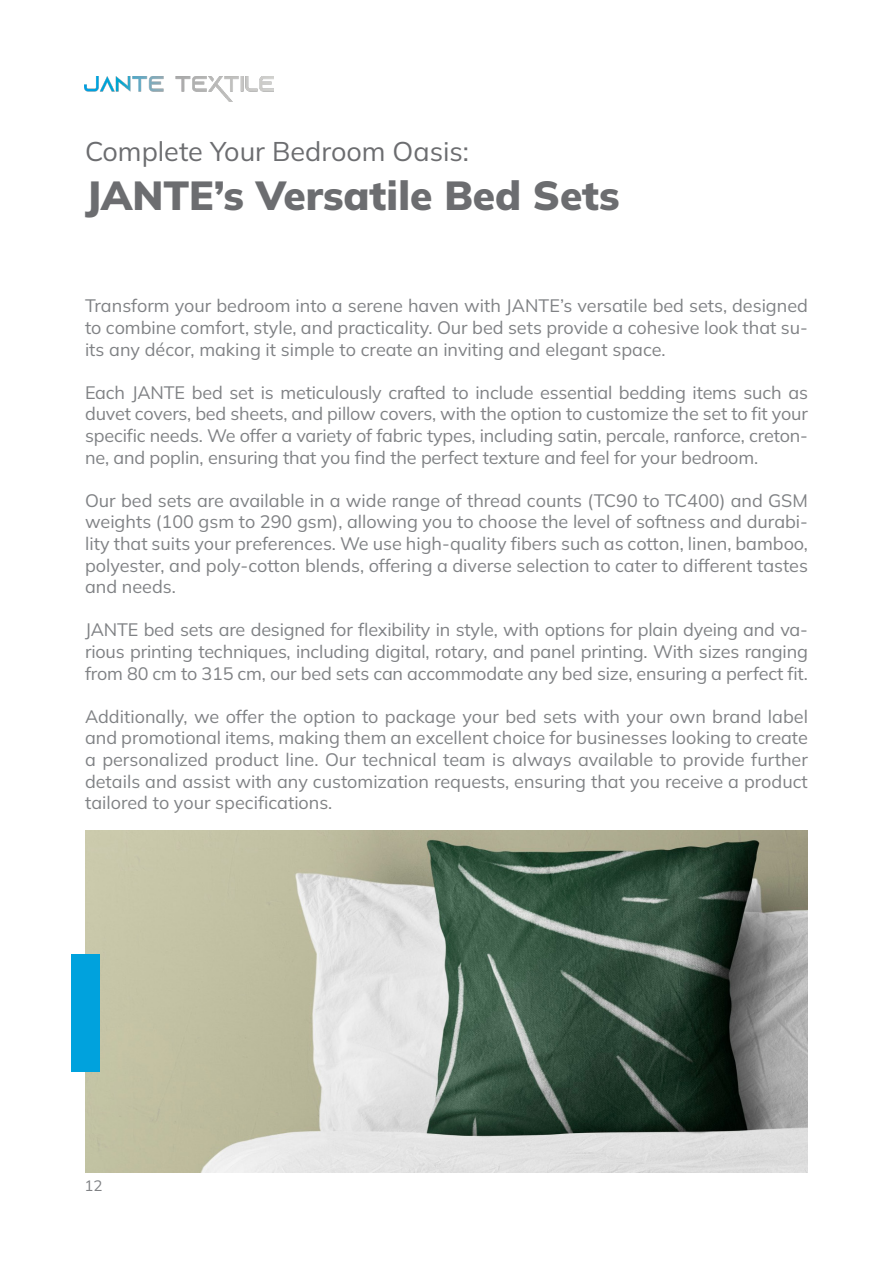
<style>
.page{position:relative;width:893px;height:1263px;background:#fff}
.page>*{position:absolute;margin:0;border:0;box-sizing:border-box;transform-origin:0 0}
.t1{font:900 40.5px "Mulish";color:#6c6d70}
.t2{font:27px "Mulish";color:#6c6d70}
.t3{font:18px/21.6px "Mulish";letter-spacing:-.005em;color:#808285;text-align:justify}
.t4{font:15px "Mulish";color:#808285}
</style>
<div class="page">
<img style="left:85px;top:77px;width:188px;height:24px">
<img style="left:85px;top:830px;width:723px;height:342px">
<div style="left:71px;top:954px;width:29px;height:118px;background:#00a2dd"></div>
<p class="t2" style="left:85px;top:133px;width:385px">Complete Your Bedroom Oasis:</p>
<p class="t1" style="left:85px;top:167px;width:536px">JANTE’s Versatile Bed Sets</p>
<p class="t3" style="left:85px;top:295px;width:724px">Transform your bedroom into a serene haven with JANTE’s versatile bed sets, designed to combine comfort, style, and practicality. Our bed sets provide a cohesive look that su&shy;its any décor, making it simple to create an inviting and elegant space.</p>
<p class="t3" style="left:85px;top:381px;width:724px">Each JANTE bed set is meticulously crafted to include essential bedding items such as duvet covers, bed sheets, and pillow covers, with the option to customize the set to fit your specific needs. We offer a variety of fabric types, including satin, percale, ranforce, creton&shy;ne, and poplin, ensuring that you find the perfect texture and feel for your bedroom.</p>
<p class="t3" style="left:85px;top:489px;width:724px">Our bed sets are available in a wide range of thread counts (TC90 to TC400) and GSM weights (100 gsm to 290 gsm), allowing you to choose the level of softness and durabi&shy;lity that suits your preferences. We use high-quality fibers such as cotton, linen, bamboo, polyester, and poly-cotton blends, offering a diverse selection to cater to different tastes and needs.</p>
<p class="t3" style="left:85px;top:619px;width:724px">JANTE bed sets are designed for flexibility in style, with options for plain dyeing and va&shy;rious printing techniques, including digital, rotary, and panel printing. With sizes ranging from 80 cm to 315 cm, our bed sets can accommodate any bed size, ensuring a perfect fit.</p>
<p class="t3" style="left:85px;top:705px;width:724px">Additionally, we offer the option to package your bed sets with your own brand label and promotional items, making them an excellent choice for businesses looking to create a personalized product line. Our technical team is always available to provide further details and assist with any customization requests, ensuring that you receive a product tailored to your specifications.</p>
<p class="t4" style="left:84px;top:1175px;width:19px">12</p>
</div>
